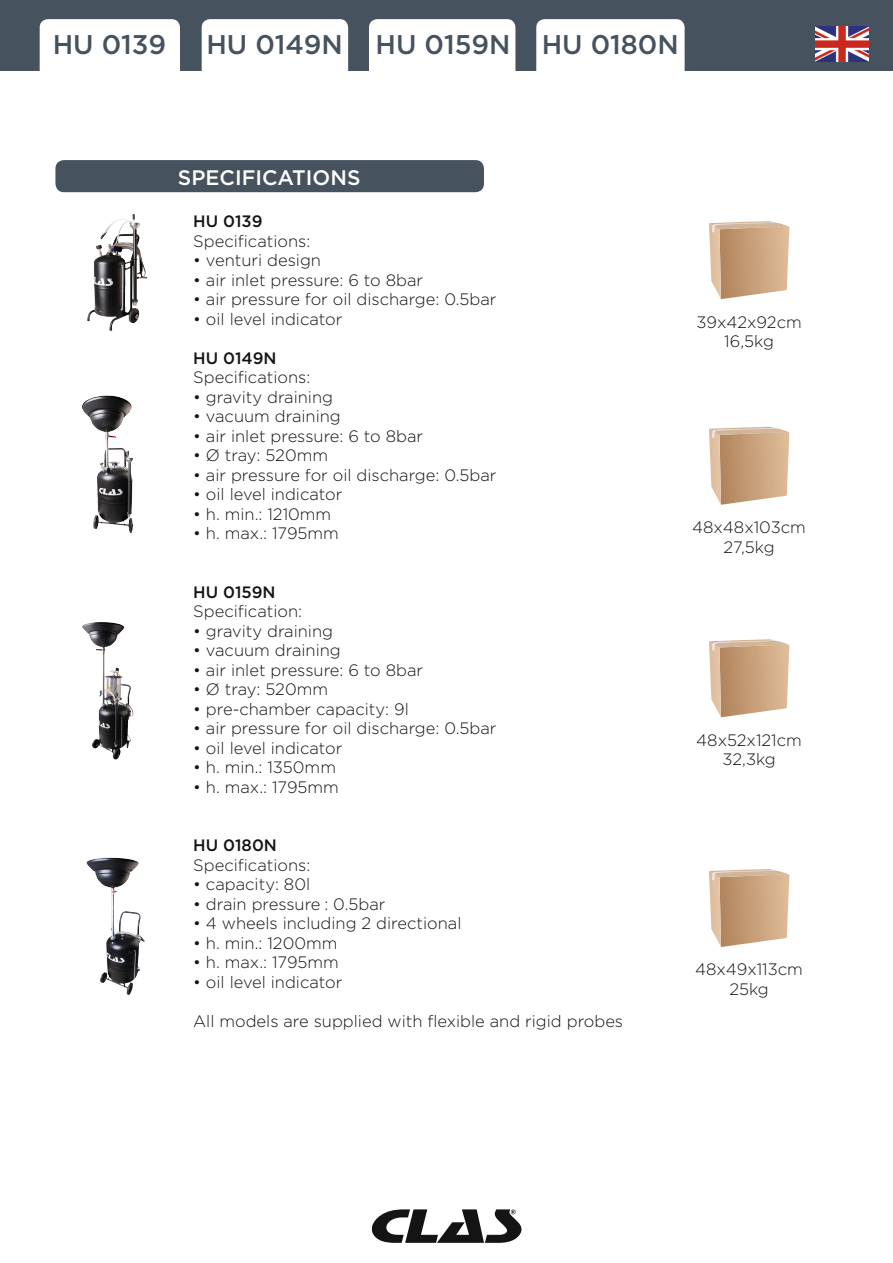
<style>
.page{position:relative;width:893px;height:1263px;background:#fff}
.page>*{position:absolute;margin:0;border:0;box-sizing:border-box;transform-origin:0 0}
.t1{font:500 27px "Gotham";color:#47525f}
.t2{font:500 21px "Gotham";color:#fff}
.t3{font:300 16.5px/19.5px "Gotham";color:#131413;text-align:center}
.t4{font:500 16.5px "Gotham";color:#131413}
</style>
<div class="page">
<div style="left:0;top:0;width:893px;height:71px;background:#47525f"></div>
<svg style="left:371px;top:1209px;width:151px;height:34px"></svg>
<img style="left:816px;top:26px;width:53px;height:35px">
<div style="left:40px;top:19px;width:140px;height:70px;background:#fff;border-radius:9px"></div>
<div style="left:202px;top:19px;width:146px;height:70px;background:#fff;border-radius:9px"></div>
<div style="left:369px;top:19px;width:146px;height:70px;background:#fff;border-radius:9px"></div>
<div style="left:536px;top:19px;width:149px;height:70px;background:#fff;border-radius:9px"></div>
<div style="left:55px;top:160px;width:429px;height:32px;background:#47525f;border-radius:9px"></div>
<img style="left:87px;top:214px;width:60px;height:117px">
<img style="left:82px;top:396px;width:51px;height:137px">
<img style="left:82px;top:622px;width:52px;height:137px">
<img style="left:86px;top:858px;width:59px;height:137px">
<svg style="left:709px;top:221px;width:80px;height:69px;background:#ceab89"></svg>
<svg style="left:709px;top:427px;width:80px;height:69px;background:#ceaa88"></svg>
<svg style="left:709px;top:639px;width:80px;height:69px;background:#ceab89"></svg>
<svg style="left:709px;top:869px;width:80px;height:69px;background:#ceaa89"></svg>
<h1 class="t1" style="left:53px;top:27px;width:115px">HU 0139</h1>
<h1 class="t1" style="left:206px;top:27px;width:474px">HU 0149N HU 0159N HU 0180N</h1>
<p class="t2" style="left:178px;top:163px;width:184px">SPECIFICATIONS</p>
<p class="t4" style="left:193px;top:211px;width:71px">HU 0139</p>
<p class="t3" style="left:193px;top:231px;width:119px">Specifications:</p>
<p class="t3" style="left:193px;top:250px;width:129px">• venturi design</p>
<p class="t3" style="left:193px;top:270px;width:231px">• air inlet pressure: 6 to 8bar</p>
<p class="t3" style="left:193px;top:289px;width:305px">• air pressure for oil discharge: 0.5bar</p>
<p class="t3" style="left:193px;top:309px;width:151px">• oil level indicator</p>
<p class="t4" style="left:193px;top:347px;width:85px">HU 0149N</p>
<p class="t3" style="left:193px;top:367px;width:119px">Specifications:</p>
<p class="t3" style="left:193px;top:387px;width:141px">• gravity draining</p>
<p class="t3" style="left:193px;top:406px;width:149px">• vacuum draining</p>
<p class="t3" style="left:193px;top:426px;width:231px">• air inlet pressure: 6 to 8bar</p>
<p class="t3" style="left:193px;top:445px;width:136px">• Ø tray: 520mm</p>
<p class="t3" style="left:193px;top:465px;width:305px">• air pressure for oil discharge: 0.5bar</p>
<p class="t3" style="left:193px;top:484px;width:151px">• oil level indicator</p>
<p class="t3" style="left:193px;top:504px;width:140px">• h. min.: 1210mm</p>
<p class="t3" style="left:193px;top:523px;width:147px">• h. max.: 1795mm</p>
<p class="t4" style="left:193px;top:581px;width:84px">HU 0159N</p>
<p class="t3" style="left:193px;top:601px;width:110px">Specification:</p>
<p class="t3" style="left:193px;top:621px;width:141px">• gravity draining</p>
<p class="t3" style="left:193px;top:640px;width:149px">• vacuum draining</p>
<p class="t3" style="left:193px;top:660px;width:231px">• air inlet pressure: 6 to 8bar</p>
<p class="t3" style="left:193px;top:679px;width:136px">• Ø tray: 520mm</p>
<p class="t3" style="left:193px;top:699px;width:217px">• pre-chamber capacity: 9l</p>
<p class="t3" style="left:193px;top:718px;width:305px">• air pressure for oil discharge: 0.5bar</p>
<p class="t3" style="left:193px;top:738px;width:151px">• oil level indicator</p>
<p class="t3" style="left:193px;top:757px;width:144px">• h. min.: 1350mm</p>
<p class="t3" style="left:193px;top:777px;width:147px">• h. max.: 1795mm</p>
<p class="t4" style="left:193px;top:835px;width:85px">HU 0180N</p>
<p class="t3" style="left:193px;top:855px;width:119px">Specifications:</p>
<p class="t3" style="left:193px;top:874px;width:118px">• capacity: 80l</p>
<p class="t3" style="left:193px;top:894px;width:194px">• drain pressure : 0.5bar</p>
<p class="t3" style="left:193px;top:913px;width:270px">• 4 wheels including 2 directional</p>
<p class="t3" style="left:193px;top:933px;width:146px">• h. min.: 1200mm</p>
<p class="t3" style="left:193px;top:952px;width:147px">• h. max.: 1795mm</p>
<p class="t3" style="left:193px;top:972px;width:151px">• oil level indicator</p>
<p class="t3" style="left:193px;top:1011px;width:431px">All models are supplied with flexible and rigid probes</p>
<p class="t3" style="left:696px;top:312px;width:107px">39x42x92cm<br>16,5kg</p>
<p class="t3" style="left:692px;top:517px;width:115px">48x48x103cm<br>27,5kg</p>
<p class="t3" style="left:696px;top:730px;width:107px">48x52x121cm<br>32,3kg</p>
<p class="t3" style="left:695px;top:959px;width:109px">48x49x113cm<br>25kg</p>
</div>
